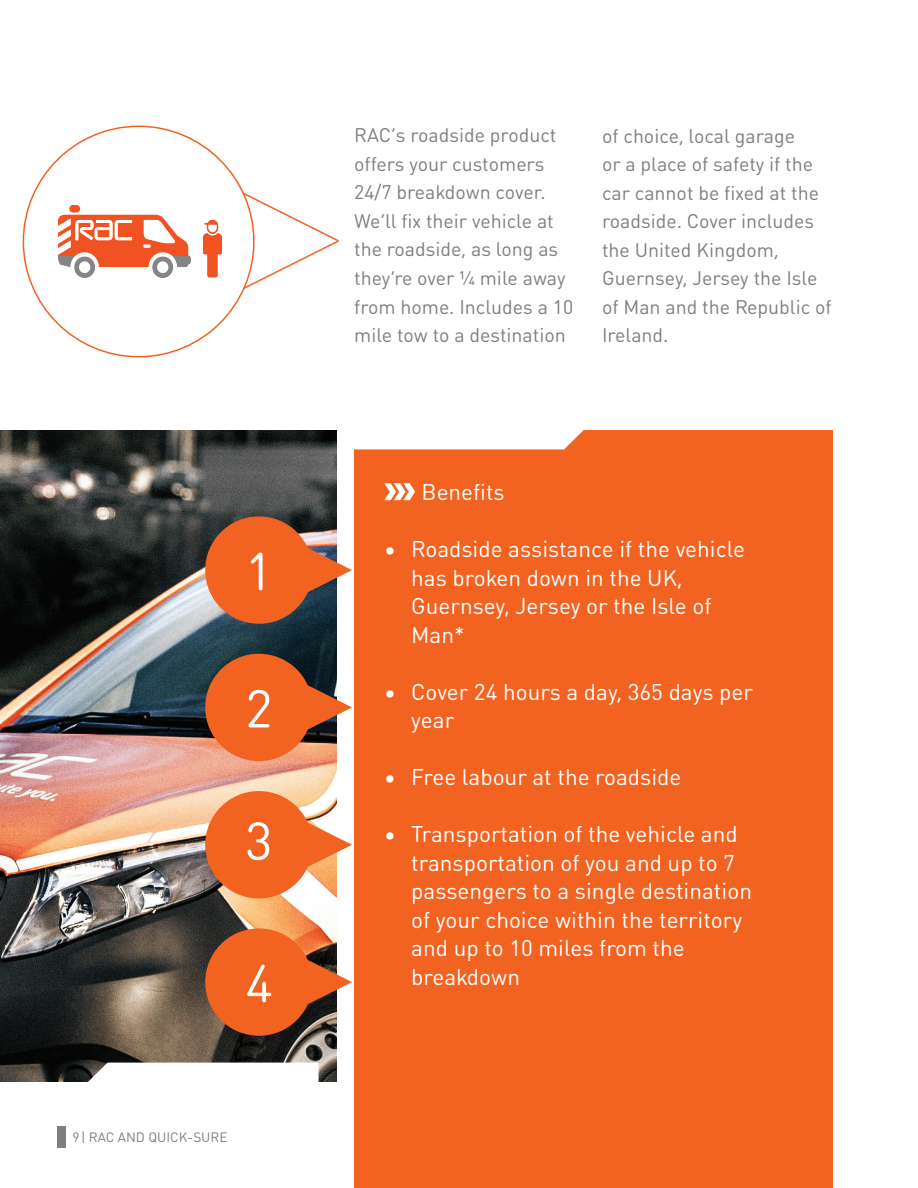
<style>
.page{position:relative;width:918px;height:1188px;background:#fff}
.page>*{position:absolute;margin:0;border:0;box-sizing:border-box;transform-origin:0 0}
.t1{font:52.5px "DIN Round OT";color:#fff}
.t2{font:22.5px/28.5px "DIN Round OT";color:#fff}
.t3{font:19.5px/28.5px "DIN Round OT";color:#807e83}
.t4{font:13.5px "DIN Round OT";color:#807e83}
</style>
<div class="page">
<div style="left:57px;top:1127px;width:9px;height:21px;background:#807e83"></div>
<img style="left:0;top:430px;width:336px;height:652px">
<svg style="left:234px;top:176px;width:105px;height:129px"></svg>
<div style="left:23px;top:126px;width:231px;height:231px;background:#fff;border-radius:50%"></div>
<img style="left:58px;top:205px;width:164px;height:73px">
<div style="left:354px;top:430px;width:479px;height:758px;background:#f26221"></div>
<div style="left:354px;top:430px;width:230px;height:19px;background:#fff"></div>
<svg style="left:0;top:1063px;width:318px;height:19px"></svg>
<svg style="left:384px;top:483px;width:31px;height:17px"></svg>
<div style="left:205px;top:516px;width:108px;height:108px;background:#f26221;border-radius:50%"></div>
<svg style="left:304px;top:541px;width:48px;height:58px"></svg>
<div style="left:205px;top:654px;width:108px;height:107px;background:#f26221;border-radius:50%"></div>
<svg style="left:303px;top:678px;width:49px;height:59px"></svg>
<div style="left:205px;top:791px;width:108px;height:107px;background:#f26221;border-radius:50%"></div>
<svg style="left:304px;top:816px;width:48px;height:58px"></svg>
<div style="left:205px;top:928px;width:108px;height:108px;background:#f26221;border-radius:50%"></div>
<svg style="left:304px;top:953px;width:48px;height:58px"></svg>
<h1 class="t1" style="left:245px;top:538px;width:29px">1</h1>
<h1 class="t1" style="left:245px;top:676px;width:29px">2</h1>
<h1 class="t1" style="left:245px;top:808px;width:29px">3</h1>
<h1 class="t1" style="left:246px;top:950px;width:29px">4</h1>
<p class="t4" style="left:73px;top:1129px;width:156px">9| RAC AND QUICK-SURE</p>
<p class="t3" style="left:354px;top:121px;width:221px">RAC’s roadside product offers your customers<br>24/7 breakdown cover.<br>We’ll fix their vehicle at the roadside, as long as they’re over ¼ mile away from home. Includes a 10 mile tow to a destination</p>
<p class="t3" style="left:602px;top:121px;width:231px">of choice, local garage<br>or a place of safety if the car cannot be fixed at the roadside. Cover includes the U nited Kingdom,<br>Guernsey, Jersey the Isle of Man and the Republic of<br>Ireland.</p>
<p class="t2" style="left:422px;top:478px;width:85px">Benefits</p>
<p class="t2" style="left:411px;top:534px;width:335px;text-indent:-27px">• Roadside assistance if the vehicle has broken down in the U K,<br>Guernsey, Jersey or the Isle of<br>Man*</p>
<p class="t2" style="left:411px;top:677px;width:343px;text-indent:-27px">• Cover 24 hours a day, 365 days per year</p>
<p class="t2" style="left:384px;top:762px;width:299px">• Free labour at the roadside</p>
<p class="t2" style="left:411px;top:819px;width:342px;text-indent:-27px">• Transportation of the vehicle and transportation of you and up to 7 passengers to a single destination of your choice within the territory and up to 10 miles from the breakdown</p>
</div>
